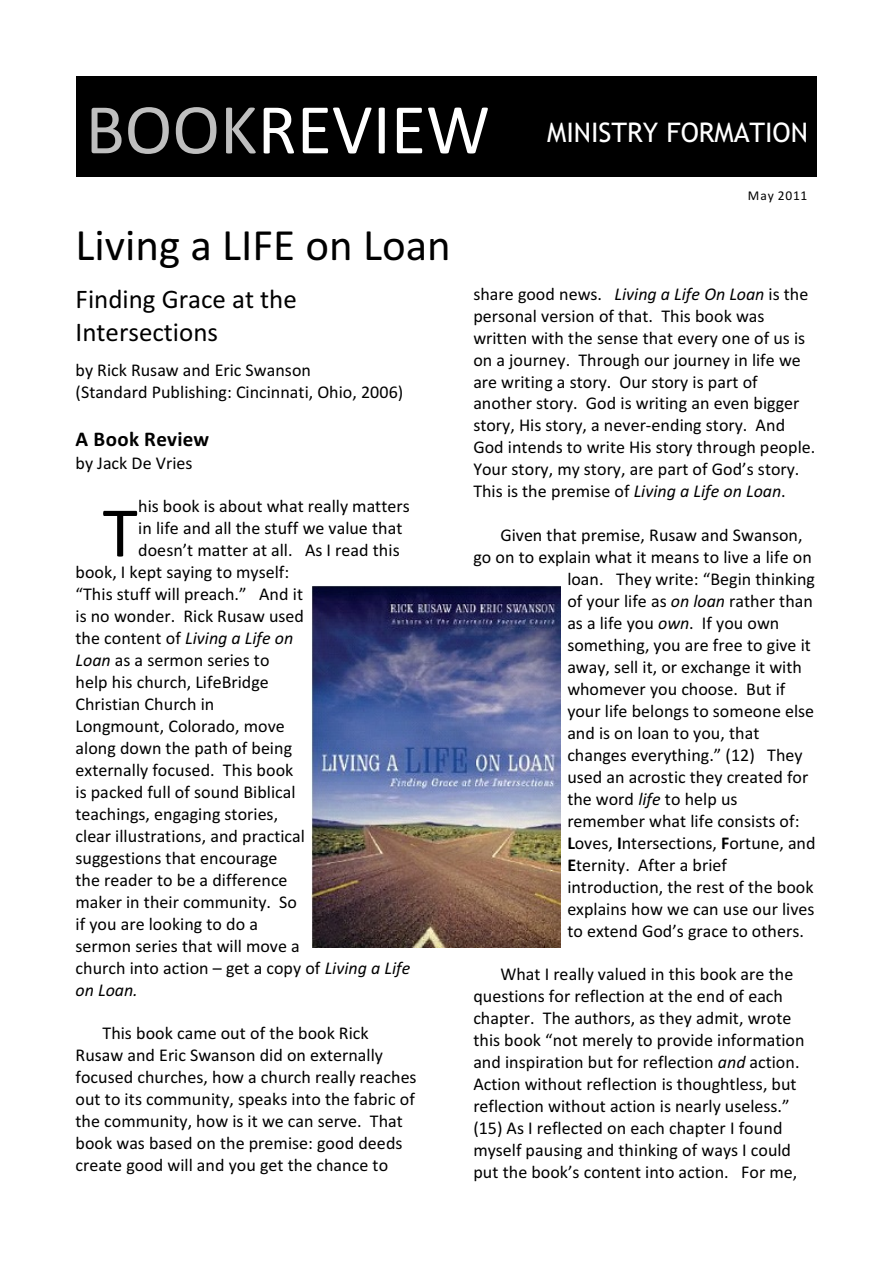
<style>
.page{position:relative;width:893px;height:1263px;background:#fff}
.page>*{position:absolute;margin:0;border:0;box-sizing:border-box;transform-origin:0 0}
.t1{font:72px "Calibri";color:#fff}
.t2{font:72px "Calibri";color:#000}
.t3{font:45px "Calibri";color:#000}
.t4{font:27px/33px "Calibri";color:#000}
.t5{font:27px "Trebuchet MS";color:#fff}
.t6{font:700 21px "Calibri";letter-spacing:.02em;color:#000}
.t7{font:18px/21.9px "Calibri";color:#000}
.t8{font:italic 18px "Calibri";color:#000}
.t9{font:13.5px "Calibri";letter-spacing:.055em;color:#000}
.s1{color:#bfbfbf}
.s2{font-style:normal}
.s3{font-style:italic}
.s4{font-weight:700}
</style>
<div class="page">
<div style="left:76px;top:76px;width:741px;height:101px;background:#000"></div>
<img style="left:312px;top:586px;width:249px;height:361px">
<h1 class="t1" style="left:86px;top:99px;width:406px"><span class="s1">BOOK</span>REVIEW</h1>
<h3 class="t5" style="left:547px;top:123px;width:262px">MINISTRY FORMATION</h3>
<p class="t9" style="left:748px;top:190px;width:61px">May 2011</p>
<h2 class="t3" style="left:76px;top:226px;width:377px">Living a LIFE on Loan</h2>
<h3 class="t4" style="left:76px;top:285px;width:223px">Finding Grace at the<br>Intersections</h3>
<p class="t7" style="left:76px;top:361px;width:329px">by Rick Rusaw and Eric Swanson<br>(Standard Publishing: Cincinnati, Ohio, 2006)</p>
<p class="t6" style="left:76px;top:430px;width:135px">A Book Review</p>
<p class="t7" style="left:76px;top:453px;width:118px">by Jack De Vries</p>
<h1 class="t2" style="left:103px;top:502px;width:37px">T</h1>
<p class="t7" style="left:138px;top:497px;width:273px">his book is about what really matters</p>
<p class="t7" style="left:138px;top:519px;width:266px">in life and all the stuff we value that</p>
<p class="t7" style="left:138px;top:541px;width:263px">doesn’t matter at all. As I read this</p>
<p class="t7" style="left:76px;top:563px;width:215px">book, I kept saying to myself:</p>
<p class="t7" style="left:76px;top:585px;width:229px">“This stuff will preach.” And it</p>
<p class="t7" style="left:76px;top:607px;width:230px">is no wonder. Rick Rusaw used</p>
<p class="t8" style="left:76px;top:631px;width:219px"><span class="s2">the content of</span> Living a Life on</p>
<p class="t7" style="left:76px;top:651px;width:195px"><span class="s3">Loan</span> as a sermon series to</p>
<p class="t7" style="left:76px;top:673px;width:195px">help his church, LifeBridge</p>
<p class="t7" style="left:76px;top:694px;width:140px">Christian Church in</p>
<p class="t7" style="left:76px;top:716px;width:211px">Longmount, Colorado, move</p>
<p class="t7" style="left:76px;top:738px;width:218px">along down the path of being</p>
<p class="t7" style="left:76px;top:760px;width:219px">externally focused. This book</p>
<p class="t7" style="left:76px;top:782px;width:221px">is packed full of sound Biblical</p>
<p class="t7" style="left:76px;top:804px;width:204px">teachings, engaging stories,</p>
<p class="t7" style="left:76px;top:826px;width:231px">clear illustrations, and practical</p>
<p class="t7" style="left:76px;top:848px;width:203px">suggestions that encourage</p>
<p class="t7" style="left:76px;top:870px;width:213px">the reader to be a difference</p>
<p class="t7" style="left:76px;top:892px;width:223px">maker in their community. So</p>
<p class="t7" style="left:76px;top:914px;width:184px">if you are looking to do a</p>
<p class="t7" style="left:76px;top:936px;width:226px">sermon series that will move a</p>
<p class="t7" style="left:76px;top:958px;width:336px">church into action – get a copy of <span class="s3">Living a Life</span></p>
<p class="t8" style="left:76px;top:982px;width:64px">on Loan.</p>
<p class="t7" style="left:76px;top:1024px;width:343px;text-indent:27px">This book came out of the book Rick Rusaw and Eric Swanson did on externally focused churches, how a church really reaches out to its community, speaks into the fabric of the community, how is it we can serve. That book was based on the premise: good deeds create good will and you get the chance to</p>
<p class="t7" style="left:473px;top:284px;width:344px">share good news. <span class="s3">Living a Life On Loan</span> is the personal version of that. This book was written with the sense that every one of us is on a journey. Through our journey in life we are writing a story. Our story is part of another story. God is writing an even bigger story, His story, a never-ending story. And God intends to write His story through people.<br>Your story, my story, are part of God’s story.<br>This is the premise of <span class="s3">Living a Life on Loan</span>.</p>
<p class="t7" style="left:500px;top:526px;width:304px">Given that premise, Rusaw and Swanson,</p>
<p class="t7" style="left:473px;top:548px;width:340px">go on to explain what it means to live a life on</p>
<p class="t7" style="left:567px;top:570px;width:249px">loan. They write: “Begin thinking</p>
<p class="t7" style="left:567px;top:592px;width:247px">of your life as <span class="s3">on loan</span> rather than</p>
<p class="t7" style="left:567px;top:614px;width:214px">as a life you <span class="s3">own</span>. If you own</p>
<p class="t7" style="left:567px;top:635px;width:245px">something, you are free to give it</p>
<p class="t7" style="left:567px;top:657px;width:236px">away, sell it, or exchange it with</p>
<p class="t7" style="left:567px;top:679px;width:219px">whomever you choose. But if</p>
<p class="t7" style="left:567px;top:701px;width:248px">your life belongs to someone else</p>
<p class="t7" style="left:567px;top:723px;width:194px">and is on loan to you, that</p>
<p class="t7" style="left:567px;top:745px;width:237px">changes everything.” (12) They</p>
<p class="t7" style="left:567px;top:767px;width:242px">used an acrostic they created for</p>
<p class="t7" style="left:567px;top:789px;width:172px">the word <span class="s3">life</span> to help us</p>
<p class="t7" style="left:567px;top:811px;width:234px">remember what life consists of:</p>
<p class="t7" style="left:567px;top:833px;width:250px"><span class="s4">L</span>oves, <span class="s4">I</span>ntersections, <span class="s4">F</span>ortune, and</p>
<p class="t7" style="left:567px;top:855px;width:161px"><span class="s4">E</span>ternity. After a brief</p>
<p class="t7" style="left:567px;top:877px;width:248px">introduction, the rest of the book</p>
<p class="t7" style="left:567px;top:899px;width:249px">explains how we can use our lives</p>
<p class="t7" style="left:567px;top:921px;width:238px">to extend God’s grace to others.</p>
<p class="t7" style="left:473px;top:965px;width:333px;text-indent:27px">What I really valued in this book are the questions for reflection at the end of each chapter. The authors, as they admit, wrote this book “not merely to provide information and inspiration but for reflection <span class="s3">and</span> action.<br>Action without reflection is thoughtless, but reflection without action is nearly useless.” (15) As I reflected on each chapter I found myself pausing and thinking of ways I could put the book’s content into action. For me,</p>
</div>
